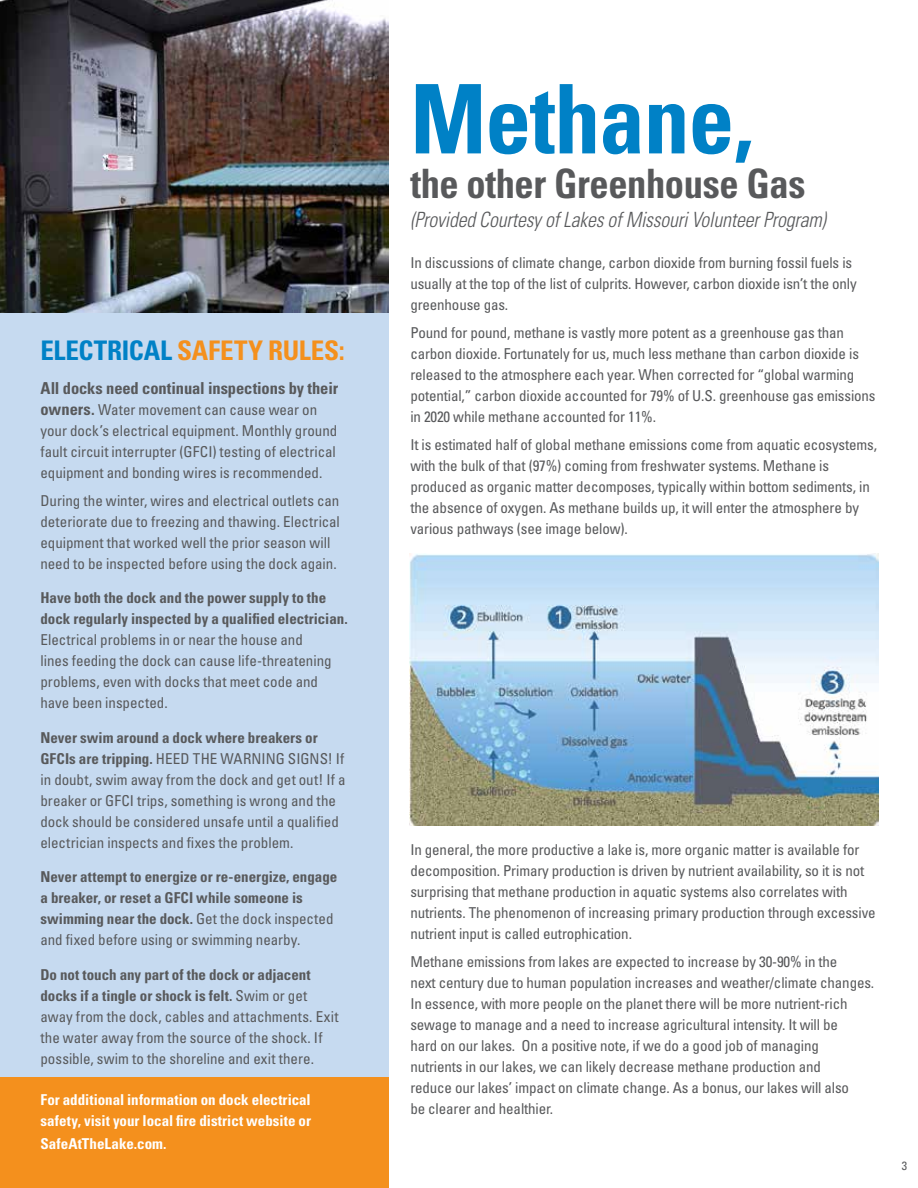
<style>
.page{position:relative;width:918px;height:1188px;background:#fff}
.page>*{position:absolute;margin:0;border:0;box-sizing:border-box;transform-origin:0 0}
.t1{font:700 condensed 96px "Univers LT Std";letter-spacing:-.01em;color:#0081c6;scale:.95 1}
.t2{font:700 condensed 40.5px "Univers LT Std";letter-spacing:-.01em;color:#58595b;scale:.95 1}
.t3{font:700 condensed 27px "Univers LT Std";letter-spacing:-.005em;color:#f4901d}
.t4{font:italic 300 condensed 21px "Univers LT Std";letter-spacing:-.01em;color:#58595b;scale:.95 1}
.t5{font:700 condensed 16.5px "Univers LT Std";letter-spacing:-.005em;color:#58595b}
.t6{font:condensed 15px/21px "Univers LT Std";letter-spacing:-.01em;color:#58595b}
.t7{font:700 condensed 15px/21px "Univers LT Std";color:#58595b}
.t8{font:700 condensed 15px/21px "Univers LT Std";color:#fff}
.t9{font:condensed 12px "Univers LT Std";color:#58595b}
.s1{color:#0081c6}
.s2{font-weight:700;font-size:16.5px}
.s3{font-weight:700}
.s4{font-weight:400}
</style>
<div class="page">
<div style="left:0;top:239px;width:389px;height:949px;background:#c6daf0"></div>
<img style="left:0;top:0;width:389px;height:313px">
<img style="left:409px;top:554px;width:470px;height:271px">
<div style="left:0;top:1078px;width:389px;height:110px;background:#f4901d"></div>
<h3 class="t3" style="left:40px;top:334px;width:306px"><span class="s1">ELECTRICAL</span> SAFETY RULES:</h3>
<p class="t5" style="left:40px;top:378px;width:299px">All docks need continual inspections by their</p>
<p class="t6" style="left:40px;top:399px;width:298px"><span class="s2">owners.</span> Water movement can cause wear on your dock’s electrical equipment. Monthly ground fault circuit interrupter (GFCI) testing of electrical equipment and bonding wires is recommended.</p>
<p class="t6" style="left:40px;top:490px;width:301px">During the winter, wires and electrical outlets can deteriorate due to freezing and thawing. Electrical equipment that worked well the prior season will need to be inspected before using the dock again.</p>
<p class="t7" style="left:40px;top:588px;width:309px">Have both the dock and the power supply to the dock regularly inspected by a qualified electrician.</p>
<p class="t6" style="left:40px;top:629px;width:293px">Electrical problems in or near the house and lines feeding the dock can cause life-threatening problems, even with docks that meet code and have been inspected.</p>
<p class="t6" style="left:40px;top:727px;width:307px"><span class="s3">Never swim around a dock where breakers or GFCIs are tripping.</span> HEED THE WARNING SIGNS! If in doubt, swim away from the dock and get out! If a breaker or GFCI trips, something is wrong and the dock should be considered unsafe until a qualified electrician inspects and fixes the problem.</p>
<p class="t7" style="left:40px;top:867px;width:298px">Never attempt to energize or re-energize, engage a breaker, or reset a GFCI while someone is swimming near the dock. <span class="s4">Get the dock inspected and fixed before using or swimming nearby.</span></p>
<p class="t6" style="left:40px;top:964px;width:300px"><span class="s3">Do not touch any part of the dock or adjacent docks if a tingle or shock is felt.</span> Swim or get away from the dock, cables and attachments. Exit the water away from the source of the shock. If possible, swim to the shoreline and exit there.</p>
<p class="t8" style="left:40px;top:1089px;width:272px">For additional information on dock electrical safety, visit your local fire district website or</p>
<p class="t8" style="left:40px;top:1133px;width:128px">SafeAtTheLake.com.</p>
<h1 class="t1" style="left:410px;top:60px;width:363px">Methane,</h1>
<h2 class="t2" style="left:410px;top:158px;width:417px">the other Greenhouse Gas</h2>
<h3 class="t4" style="left:410px;top:207px;width:439px">(Provided Courtesy of Lakes of Missouri Volunteer Program)</h3>
<p class="t6" style="left:410px;top:252px;width:448px">In discussions of climate change, carbon dioxide from burning fossil fuels is usually at the top of the list of culprits. However, carbon dioxide isn’t the only greenhouse gas.</p>
<p class="t6" style="left:410px;top:322px;width:467px">Pound for pound, methane is vastly more potent as a greenhouse gas than carbon dioxide. Fortunately for us, much less methane than carbon dioxide is released to the atmosphere each year. When corrected for “global warming potential,” carbon dioxide accounted for 79% of U.S. greenhouse gas emissions in 2020 while methane accounted for 11%.</p>
<p class="t6" style="left:410px;top:434px;width:468px">It is estimated half of global methane emissions come from aquatic ecosystems, with the bulk of that (97%) coming from freshwater systems. Methane is produced as organic matter decomposes, typically within bottom sediments, in the absence of oxygen. As methane builds up, it will enter the atmosphere by various pathways (see image below).</p>
<p class="t6" style="left:410px;top:839px;width:467px">In general, the more productive a lake is, more organic matter is available for decomposition. Primary production is driven by nutrient availability, so it is not surprising that methane production in aquatic systems also correlates with nutrients. The phenomenon of increasing primary production through excessive nutrient input is called eutrophication.</p>
<p class="t6" style="left:410px;top:951px;width:465px">Methane emissions from lakes are expected to increase by 30-90% in the<br>next century due to human population increases and weather/climate changes.<br>In essence, with more people on the planet there will be more nutrient-rich sewage to manage and a need to increase agricultural intensity. It will be<br>hard on our lakes. On a positive note, if we do a good job of managing nutrients in our lakes, we can likely decrease methane production and<br>reduce our lakes’ impact on climate change. As a bonus, our lakes will also<br>be clearer and healthier.</p>
<p class="t9" style="left:902px;top:1158px;width:7px">3</p>
</div>
